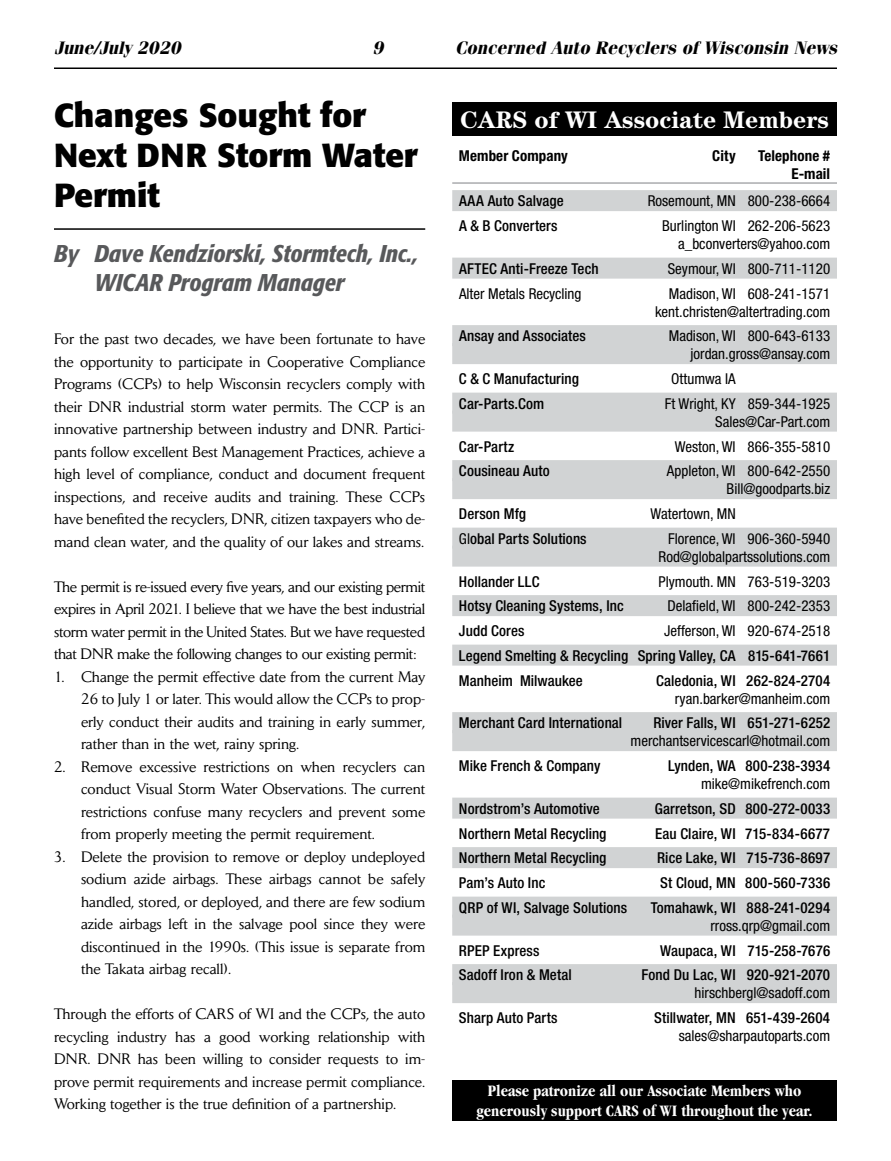
<style>
.page{position:relative;width:891px;height:1161px;background:#fff}
.page>*{position:absolute;margin:0;border:0;box-sizing:border-box;transform-origin:0 0}
.t1{font:700 33px/39.6px "Formata";color:#000}
.t2{font:italic 500 condensed 24px/28.8px "Formata";color:#58595b}
.t3{font:700 24px "Century";color:#fff}
.t4{font:italic 700 18px "Fenice";color:#000}
.t5{font:700 condensed 16.5px/19.8px "Garamond";color:#fff;text-align:center}
.t6{font:15px/22.5px "Daily News";color:#000;text-align:justify}
.t7{font:500 condensed 15px/24.8px "Helvetica Neue";letter-spacing:.005em;color:#000}
.t8{font:condensed 15px/18px "Helvetica Neue";color:#000;text-align:right}
.t9{font:700 condensed 15px/18px "Helvetica Neue";letter-spacing:.005em;color:#000;text-align:right}
.s1{font-weight:400}
</style>
<div class="page">
<hr style="left:54px;top:68px;width:783px;height:1px;background:#000">
<hr style="left:54px;top:228px;width:371px;height:2px;background:#000">
<div style="left:452px;top:102px;width:385px;height:33px;background:#000"></div>
<div style="left:452px;top:190px;width:385px;height:21px;background:#d1d3d4"></div>
<div style="left:452px;top:258px;width:385px;height:21px;background:#d1d3d4"></div>
<div style="left:452px;top:325px;width:385px;height:21px;background:#d1d3d4"></div>
<div style="left:452px;top:343px;width:385px;height:21px;background:#d1d3d4"></div>
<div style="left:452px;top:393px;width:385px;height:21px;background:#d1d3d4"></div>
<div style="left:452px;top:411px;width:385px;height:21px;background:#d1d3d4"></div>
<div style="left:452px;top:460px;width:385px;height:21px;background:#d1d3d4"></div>
<div style="left:452px;top:478px;width:385px;height:21px;background:#d1d3d4"></div>
<div style="left:452px;top:528px;width:385px;height:21px;background:#d1d3d4"></div>
<div style="left:452px;top:546px;width:385px;height:21px;background:#d1d3d4"></div>
<div style="left:452px;top:595px;width:385px;height:21px;background:#d1d3d4"></div>
<div style="left:452px;top:645px;width:385px;height:21px;background:#d1d3d4"></div>
<div style="left:452px;top:712px;width:385px;height:21px;background:#d1d3d4"></div>
<div style="left:452px;top:730px;width:385px;height:21px;background:#d1d3d4"></div>
<div style="left:452px;top:798px;width:385px;height:21px;background:#d1d3d4"></div>
<div style="left:452px;top:847px;width:385px;height:21px;background:#d1d3d4"></div>
<div style="left:452px;top:897px;width:385px;height:21px;background:#d1d3d4"></div>
<div style="left:452px;top:915px;width:385px;height:21px;background:#d1d3d4"></div>
<div style="left:452px;top:964px;width:385px;height:21px;background:#d1d3d4"></div>
<div style="left:452px;top:982px;width:385px;height:21px;background:#d1d3d4"></div>
<hr style="left:452px;top:183px;width:385px;height:1px;background:#808285">
<div style="left:452px;top:1080px;width:385px;height:41px;background:#000"></div>
<p class="t4" style="left:54px;top:37px;width:128px">June/July 2020</p>
<p class="t4" style="left:373px;top:37px;width:12px">9</p>
<p class="t4" style="left:455px;top:37px;width:383px">Concerned Auto Recyclers of Wisconsin News</p>
<h1 class="t1" style="left:54px;top:96px;width:365px">Changes Sought for<br>Next DNR Storm Water<br>Permit</h1>
<h2 class="t2" style="left:94px;top:239px;width:325px;text-indent:-40px">By Dave Kendziorski, Stormtech, Inc.,<br>WICAR Program Manager</h2>
<p class="t6" style="left:54px;top:328px;width:373px">For the past two decades, we have been fortunate to have the opportunity to participate in Cooperative Compliance Programs (CCPs) to help Wisconsin recyclers comply with their DNR industrial storm water permits. The CCP is an innovative partnership between industry and DNR. Partici&shy;pants follow excellent Best Management Practices, achieve a high level of compliance, conduct and document frequent inspections, and receive audits and training. These CCPs have benefited the recyclers, DNR, citizen taxpayers who de&shy;mand clean water, and the quality of our lakes and streams.</p>
<p class="t6" style="left:54px;top:575px;width:373px">The permit is re-issued every five years, and our existing permit expires in April 2021. I believe that we have the best industrial storm water permit in the United States. But we have requested that DNR make the following changes to our existing permit:</p>
<p class="t6" style="left:81px;top:665px;width:346px;text-indent:-27px">1. Change the permit effective date from the current May 26 to July 1 or later. This would allow the CCPs to prop&shy;erly conduct their audits and training in early summer, rather than in the wet, rainy spring.</p>
<p class="t6" style="left:81px;top:755px;width:346px;text-indent:-27px">2. Remove excessive restrictions on when recyclers can conduct Visual Storm Water Observations. The current restrictions confuse many recyclers and prevent some from properly meeting the permit requirement.</p>
<p class="t6" style="left:81px;top:845px;width:346px;text-indent:-27px">3. Delete the provision to remove or deploy undeployed sodium azide airbags. These airbags cannot be safely handled, stored, or deployed, and there are few sodium azide airbags left in the salvage pool since they were discontinued in the 1990s. (This issue is separate from the Takata airbag recall).</p>
<p class="t6" style="left:54px;top:1003px;width:373px">Through the efforts of CARS of WI and the CCPs, the auto recycling industry has a good working relationship with DNR. DNR has been willing to consider requests to im&shy;prove permit requirements and increase permit compliance.<br>Working together is the true definition of a partnership.</p>
<h2 class="t3" style="left:460px;top:105px;width:370px">CARS of WI Associate Members</h2>
<p class="t9" style="left:459px;top:146px;width:110px">Member Company</p>
<p class="t9" style="left:712px;top:146px;width:25px">City</p>
<p class="t9" style="left:758px;top:146px;width:74px">Telephone #<br>E-mail</p>
<p class="t7" style="left:459px;top:189px;width:106px">AAA Auto Salvage</p>
<p class="t8" style="left:648px;top:192px;width:184px">Rosemount, MN 800-238-6664</p>
<p class="t7" style="left:459px;top:213px;width:100px">A &amp; B Converters</p>
<p class="t8" style="left:662px;top:217px;width:170px">Burlington WI 262-206-5623 a_bconverters@yahoo.com</p>
<p class="t7" style="left:459px;top:256px;width:141px">AFTEC Anti-Freeze Tech</p>
<p class="t8" style="left:668px;top:260px;width:164px">Seymour, WI 800-711-1120</p>
<p class="t8" style="left:459px;top:284px;width:124px">Alter Metals Recycling</p>
<p class="t8" style="left:655px;top:284px;width:177px">Madison, WI 608-241-1571 kent.christen@altertrading.com</p>
<p class="t7" style="left:459px;top:324px;width:128px">Ansay and Associates</p>
<p class="t8" style="left:669px;top:327px;width:163px">Madison, WI 800-643-6133 jordan.gross@ansay.com</p>
<p class="t7" style="left:459px;top:366px;width:121px">C &amp; C Manufacturing</p>
<p class="t8" style="left:671px;top:370px;width:66px">Ottumwa IA</p>
<p class="t7" style="left:459px;top:391px;width:87px">Car-Parts.Com</p>
<p class="t8" style="left:665px;top:395px;width:167px">Ft Wright, KY 859-344-1925<br>Sales@Car-Part.com</p>
<p class="t7" style="left:459px;top:434px;width:57px">Car-Partz</p>
<p class="t8" style="left:675px;top:437px;width:157px">Weston, WI 866-355-5810</p>
<p class="t7" style="left:459px;top:459px;width:92px">Cousineau Auto</p>
<p class="t8" style="left:667px;top:462px;width:165px">Appleton, WI 800-642-2550<br>Bill@goodparts.biz</p>
<p class="t7" style="left:459px;top:501px;width:69px">Derson Mfg</p>
<p class="t8" style="left:650px;top:505px;width:87px">Watertown, MN</p>
<p class="t7" style="left:459px;top:526px;width:129px"><span class="s1">Gl</span>obal Parts Solutions</p>
<p class="t8" style="left:659px;top:530px;width:173px">Florence, WI 906-360-5940<br>Rod@globalpartssolutions.com</p>
<p class="t7" style="left:459px;top:569px;width:82px">Hollander LLC</p>
<p class="t8" style="left:659px;top:572px;width:173px">Plymouth. MN 763-519-3203</p>
<p class="t7" style="left:459px;top:594px;width:166px">Hotsy Cleaning Systems, Inc</p>
<p class="t8" style="left:667px;top:597px;width:164px">Delafield, WI 800-242-2353</p>
<p class="t7" style="left:459px;top:618px;width:67px">Judd Cores</p>
<p class="t8" style="left:664px;top:622px;width:168px">Jefferson, WI 920-674-2518</p>
<p class="t7" style="left:459px;top:643px;width:373px">Legend Smelting &amp; Recycling Spring Valley, CA 815-641-7661<br>Manheim Milwaukee</p>
<p class="t7" style="left:656px;top:668px;width:175px">Caledonia, WI 262-824-2704</p>
<p class="t8" style="left:675px;top:689px;width:157px">ryan.barker@manheim.com</p>
<p class="t7" style="left:459px;top:711px;width:165px">Merchant Card International</p>
<p class="t7" style="left:653px;top:711px;width:178px">River Falls, WI 651-271-6252</p>
<p class="t8" style="left:631px;top:732px;width:201px">merchantservicescarl@hotmail.com</p>
<p class="t7" style="left:459px;top:753px;width:143px">Mike French &amp; Company</p>
<p class="t7" style="left:668px;top:753px;width:164px">Lynden, WA 800-238-3934</p>
<p class="t8" style="left:701px;top:775px;width:131px">mike@mikefrench.com</p>
<p class="t7" style="left:459px;top:796px;width:142px">Nordstrom’s Automotive</p>
<p class="t7" style="left:655px;top:796px;width:177px">Garretson, SD 800-272-0033</p>
<p class="t7" style="left:459px;top:821px;width:149px">Northern Metal Recycling</p>
<p class="t7" style="left:655px;top:821px;width:177px">Eau Claire, WI 715-834-6677</p>
<p class="t7" style="left:459px;top:846px;width:149px">Northern Metal Recycling</p>
<p class="t7" style="left:657px;top:846px;width:175px">Rice Lake, WI 715-736-8697</p>
<p class="t7" style="left:459px;top:870px;width:88px">Pam’s Auto Inc</p>
<p class="t7" style="left:660px;top:870px;width:171px">St Cloud, MN 800-560-7336</p>
<p class="t7" style="left:459px;top:895px;width:170px">QRP of WI, Salvage Solutions</p>
<p class="t7" style="left:651px;top:895px;width:181px">Tomahawk, WI 888-241-0294</p>
<p class="t8" style="left:710px;top:917px;width:121px">rross.qrp@gmail.com</p>
<p class="t7" style="left:459px;top:938px;width:82px">RPEP Express</p>
<p class="t7" style="left:660px;top:938px;width:171px">Waupaca, WI 715-258-7676</p>
<p class="t7" style="left:459px;top:963px;width:114px">Sadoff Iron &amp; Metal</p>
<p class="t7" style="left:642px;top:963px;width:190px">Fond Du Lac, WI 920-921-2070</p>
<p class="t8" style="left:695px;top:984px;width:137px">hirschbergl@sadoff.com</p>
<p class="t7" style="left:459px;top:1005px;width:100px">Sharp Auto Parts</p>
<p class="t7" style="left:654px;top:1005px;width:178px">Stillwater, MN 651-439-2604</p>
<p class="t8" style="left:679px;top:1027px;width:153px">sales@sharpautoparts.com</p>
<p class="t5" style="left:477px;top:1081px;width:338px">Please patronize all our Associate Members who generously support CARS of WI throughout the year.</p>
</div>
